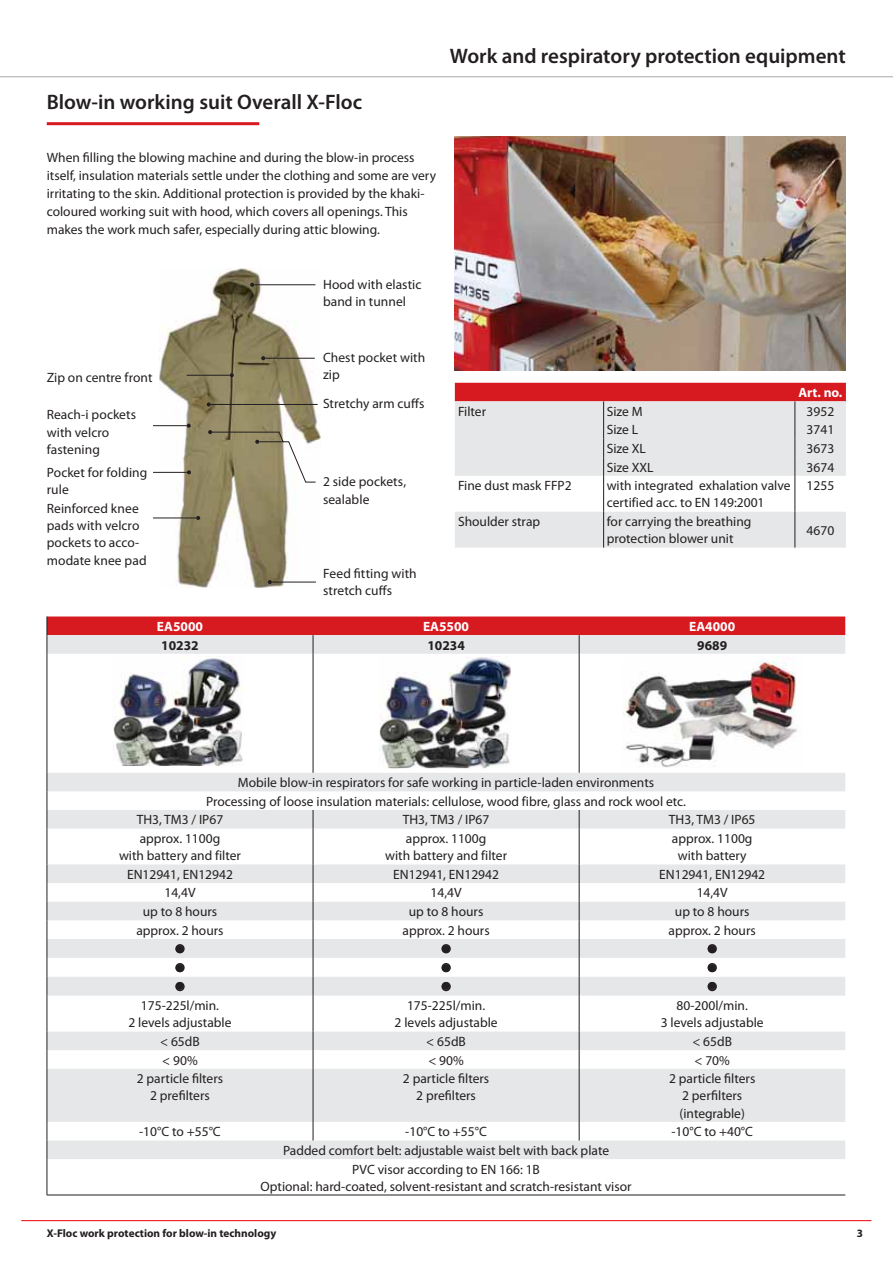
<style>
.page{position:relative;width:893px;height:1263px;background:#fff}
.page>*{position:absolute;margin:0;border:0;box-sizing:border-box;transform-origin:0 0}
.t1{font:600 21px "Myriad Pro";color:#231f20}
.t2{font:13.5px/17.2px "Myriad Pro";color:#231f20}
.t3{font:700 13.5px "Myriad Pro";color:#fff}
.t4{font:700 13.5px "Myriad Pro";color:#231f20}
.t5{font:700 11.25px "Myriad Pro";color:#231f20}
</style>
<div class="page">
<hr style="left:21px;top:1220px;width:850px;height:1px;background:#ed1c24">
<hr style="left:0;top:76px;width:893px;height:1px;background:#a7a9ac">
<img style="left:455px;top:136px;width:391px;height:234px">
<img style="left:159px;top:268px;width:162px;height:320px">
<hr style="left:254px;top:285px;width:61px;height:1px;background:#231f20">
<svg style="left:250px;top:283px;width:4px;height:4px"></svg>
<hr style="left:265px;top:358px;width:50px;height:1px;background:#231f20">
<svg style="left:261px;top:356px;width:4px;height:4px"></svg>
<svg style="left:208px;top:430px;width:108px;height:52px"></svg>
<hr style="left:153px;top:425px;width:34px;height:1px;background:#231f20">
<svg style="left:187px;top:424px;width:4px;height:4px"></svg>
<hr style="left:153px;top:472px;width:34px;height:1px;background:#231f20">
<svg style="left:187px;top:470px;width:4px;height:4px"></svg>
<hr style="left:153px;top:518px;width:43px;height:1px;background:#231f20">
<svg style="left:196px;top:516px;width:4px;height:4px"></svg>
<hr style="left:272px;top:582px;width:44px;height:1px;background:#231f20">
<svg style="left:268px;top:580px;width:4px;height:4px"></svg>
<hr style="left:187px;top:375px;width:43px;height:1px;background:#231f20">
<svg style="left:230px;top:373px;width:4px;height:4px"></svg>
<hr style="left:211px;top:404px;width:107px;height:1px;background:#231f20">
<svg style="left:207px;top:402px;width:4px;height:5px"></svg>
<hr style="left:47px;top:122px;width:212px;height:3px;background:#d71920">
<svg style="left:48px;top:657px;width:797px;height:502px"></svg>
<hr style="left:47px;top:654px;width:1px;height:119px;background:#231f20">
<svg style="left:47px;top:1032px;width:1px;height:37px"></svg>
<hr style="left:313px;top:654px;width:1px;height:119px;background:#231f20">
<svg style="left:47px;top:773px;width:1px;height:56px"></svg>
<hr style="left:47px;top:829px;width:1px;height:35px;background:#231f20">
<svg style="left:47px;top:864px;width:1px;height:132px"></svg>
<hr style="left:47px;top:996px;width:1px;height:36px;background:#231f20">
<svg style="left:313px;top:1032px;width:1px;height:37px"></svg>
<hr style="left:47px;top:1069px;width:1px;height:53px;background:#231f20">
<svg style="left:47px;top:1122px;width:1px;height:37px"></svg>
<hr style="left:47px;top:1159px;width:1px;height:36px;background:#231f20">
<hr style="left:579px;top:654px;width:1px;height:119px;background:#231f20">
<svg style="left:313px;top:810px;width:1px;height:19px"></svg>
<svg style="left:579px;top:810px;width:1px;height:19px"></svg>
<hr style="left:313px;top:829px;width:1px;height:35px;background:#231f20">
<hr style="left:579px;top:829px;width:1px;height:35px;background:#231f20">
<svg style="left:313px;top:864px;width:1px;height:132px"></svg>
<svg style="left:579px;top:864px;width:1px;height:132px"></svg>
<hr style="left:313px;top:996px;width:1px;height:36px;background:#231f20">
<hr style="left:579px;top:996px;width:1px;height:36px;background:#231f20">
<svg style="left:579px;top:1032px;width:1px;height:37px"></svg>
<hr style="left:313px;top:1069px;width:1px;height:53px;background:#231f20">
<hr style="left:579px;top:1069px;width:1px;height:53px;background:#231f20">
<svg style="left:313px;top:1122px;width:1px;height:19px"></svg>
<svg style="left:579px;top:1122px;width:1px;height:19px"></svg>
<svg style="left:47px;top:617px;width:798px;height:40px;background:#df8a8e"></svg>
<hr style="left:47px;top:1195px;width:798px;height:1px;background:#231f20">
<svg style="left:455px;top:476px;width:391px;height:72px"></svg>
<hr style="left:795px;top:476px;width:1px;height:36px;background:#231f20">
<hr style="left:795px;top:512px;width:1px;height:36px;background:#231f20">
<svg style="left:455px;top:383px;width:391px;height:93px;background:#e2bec0"></svg>
<hr style="left:603px;top:476px;width:1px;height:36px;background:#231f20">
<hr style="left:603px;top:512px;width:1px;height:36px;background:#231f20">
<svg style="left:174px;top:943px;width:12px;height:11px"></svg>
<svg style="left:440px;top:943px;width:12px;height:11px"></svg>
<svg style="left:706px;top:943px;width:12px;height:11px"></svg>
<svg style="left:174px;top:962px;width:12px;height:11px"></svg>
<svg style="left:440px;top:962px;width:12px;height:11px"></svg>
<svg style="left:706px;top:962px;width:12px;height:11px"></svg>
<svg style="left:174px;top:981px;width:12px;height:11px"></svg>
<svg style="left:440px;top:981px;width:12px;height:11px"></svg>
<svg style="left:706px;top:981px;width:12px;height:11px"></svg>
<h1 class="t1" style="left:47px;top:94px;width:317px">Blow-in working suit Overall X-Floc</h1>
<h1 class="t1" style="left:450px;top:48px;width:397px">Work and respiratory protection equipment</h1>
<p class="t2" style="left:47px;top:150px;width:391px;line-height:18px">When filling the blowing machine and during the blow-in process itself, insulation materials settle under the clothing and some are very irritating to the skin. Additional protection is provided by the khaki&shy;coloured working suit with hood, which covers all openings. This makes the work much safer, especially during attic blowing.</p>
<p class="t2" style="left:323px;top:276px;width:100px">Hood with elastic band in tunnel</p>
<p class="t2" style="left:47px;top:370px;width:107px">Zip on centre front</p>
<p class="t2" style="left:47px;top:407px;width:91px">Reach-i pockets with velcro fastening</p>
<p class="t2" style="left:47px;top:465px;width:102px">Pocket for folding rule</p>
<p class="t2" style="left:47px;top:501px;width:101px">Reinforced knee pads with velcro pockets to acco&shy;modate knee pad</p>
<p class="t2" style="left:323px;top:350px;width:104px">Chest pocket with zip</p>
<p class="t2" style="left:323px;top:396px;width:103px">Stretchy arm cuffs</p>
<p class="t2" style="left:323px;top:474px;width:85px">2 side pockets, sealable</p>
<p class="t2" style="left:323px;top:565px;width:95px">Feed fitting with stretch cuffs</p>
<p class="t3" style="left:798px;top:387px;width:46px">Art. no.</p>
<p class="t2" style="left:458px;top:403px;width:30px">Filter</p>
<p class="t2" style="left:607px;top:403px;width:37px">Size M</p>
<p class="t2" style="left:806px;top:403px;width:29px">3952</p>
<p class="t2" style="left:607px;top:422px;width:33px">Size L</p>
<p class="t2" style="left:806px;top:422px;width:29px">3741</p>
<p class="t2" style="left:607px;top:441px;width:41px">Size XL</p>
<p class="t2" style="left:806px;top:441px;width:29px">3673</p>
<p class="t2" style="left:607px;top:459px;width:48px">Size XXL</p>
<p class="t2" style="left:806px;top:459px;width:29px">3674</p>
<p class="t2" style="left:458px;top:478px;width:115px">Fine dust mask FFP2</p>
<p class="t2" style="left:607px;top:478px;width:185px">with integrated exhalation valve certified acc. to EN 149:2001</p>
<p class="t2" style="left:806px;top:478px;width:29px">1255</p>
<p class="t2" style="left:458px;top:514px;width:84px">Shoulder strap</p>
<p class="t2" style="left:607px;top:514px;width:146px">for carrying the breathing protection blower unit</p>
<p class="t2" style="left:806px;top:522px;width:29px">4670</p>
<p class="t3" style="left:157px;top:621px;width:48px">EA5000</p>
<p class="t3" style="left:423px;top:621px;width:48px">EA5500</p>
<p class="t3" style="left:689px;top:621px;width:48px">EA4000</p>
<p class="t4" style="left:161px;top:640px;width:39px">10232</p>
<p class="t4" style="left:427px;top:640px;width:39px">10234</p>
<p class="t4" style="left:697px;top:640px;width:31px">9689</p>
<p class="t2" style="left:238px;top:775px;width:418px">Mobile blow-in respirators for safe working in particle-laden environments</p>
<p class="t2" style="left:206px;top:793px;width:481px">Processing of loose insulation materials: cellulose, wood fibre, glass and rock wool etc.</p>
<p class="t2" style="left:137px;top:812px;width:88px">TH3, TM3 / IP67</p>
<p class="t2" style="left:403px;top:812px;width:88px">TH3, TM3 / IP67</p>
<p class="t2" style="left:669px;top:812px;width:88px">TH3, TM3 / IP65</p>
<p class="t2" style="left:119px;top:831px;width:123px;text-align:center">approx. 1100g<br>with battery and filter</p>
<p class="t2" style="left:385px;top:831px;width:123px;text-align:center">approx. 1100g<br>with battery and filter</p>
<p class="t2" style="left:672px;top:831px;width:82px;text-align:center">approx. 1100g with battery</p>
<p class="t2" style="left:127px;top:867px;width:107px">EN12941, EN12942</p>
<p class="t2" style="left:393px;top:867px;width:107px">EN12941, EN12942</p>
<p class="t2" style="left:659px;top:867px;width:107px">EN12941, EN12942</p>
<p class="t2" style="left:164px;top:885px;width:33px">14,4V</p>
<p class="t2" style="left:430px;top:885px;width:33px">14,4V</p>
<p class="t2" style="left:697px;top:885px;width:33px">14,4V</p>
<p class="t2" style="left:143px;top:904px;width:76px">up to 8 hours</p>
<p class="t2" style="left:409px;top:904px;width:76px">up to 8 hours</p>
<p class="t2" style="left:675px;top:904px;width:76px">up to 8 hours</p>
<p class="t2" style="left:136px;top:922px;width:89px">approx. 2 hours</p>
<p class="t2" style="left:402px;top:922px;width:89px">approx. 2 hours</p>
<p class="t2" style="left:669px;top:922px;width:89px">approx. 2 hours</p>
<p class="t2" style="left:128px;top:998px;width:105px;text-align:center">175-225l/min.<br>2 levels adjustable</p>
<p class="t2" style="left:395px;top:998px;width:105px;text-align:center">175-225l/min.<br>2 levels adjustable</p>
<p class="t2" style="left:661px;top:998px;width:105px;text-align:center">80-200l/min.<br>3 levels adjustable</p>
<p class="t2" style="left:160px;top:1034px;width:41px">&lt; 65dB</p>
<p class="t2" style="left:426px;top:1034px;width:41px">&lt; 65dB</p>
<p class="t2" style="left:692px;top:1034px;width:41px">&lt; 65dB</p>
<p class="t2" style="left:162px;top:1052px;width:37px">&lt; 90%</p>
<p class="t2" style="left:428px;top:1052px;width:37px">&lt; 90%</p>
<p class="t2" style="left:694px;top:1052px;width:37px">&lt; 70%</p>
<p class="t2" style="left:137px;top:1071px;width:88px;text-align:center">2 particle filters<br>2 prefilters</p>
<p class="t2" style="left:403px;top:1071px;width:88px;text-align:center">2 particle filters<br>2 prefilters</p>
<p class="t2" style="left:669px;top:1071px;width:88px;text-align:center">2 particle filters<br>2 perfilters (integrable)</p>
<p class="t2" style="left:139px;top:1124px;width:83px">-10°C to +55°C</p>
<p class="t2" style="left:405px;top:1124px;width:83px">-10°C to +55°C</p>
<p class="t2" style="left:671px;top:1124px;width:83px">-10°C to +40°C</p>
<p class="t2" style="left:283px;top:1142px;width:328px;line-height:18.6px;text-align:center">Padded comfort belt: adjustable waist belt with back plate<br>PVC visor according to EN 166: 1B</p>
<p class="t2" style="left:261px;top:1178px;width:372px">Optional: hard-coated, solvent-resistant and scratch-resistant visor</p>
<p class="t5" style="left:47px;top:1229px;width:231px">X-Floc work protection for blow-in technology</p>
<p class="t5" style="left:857px;top:1229px;width:8px">3</p>
</div>
